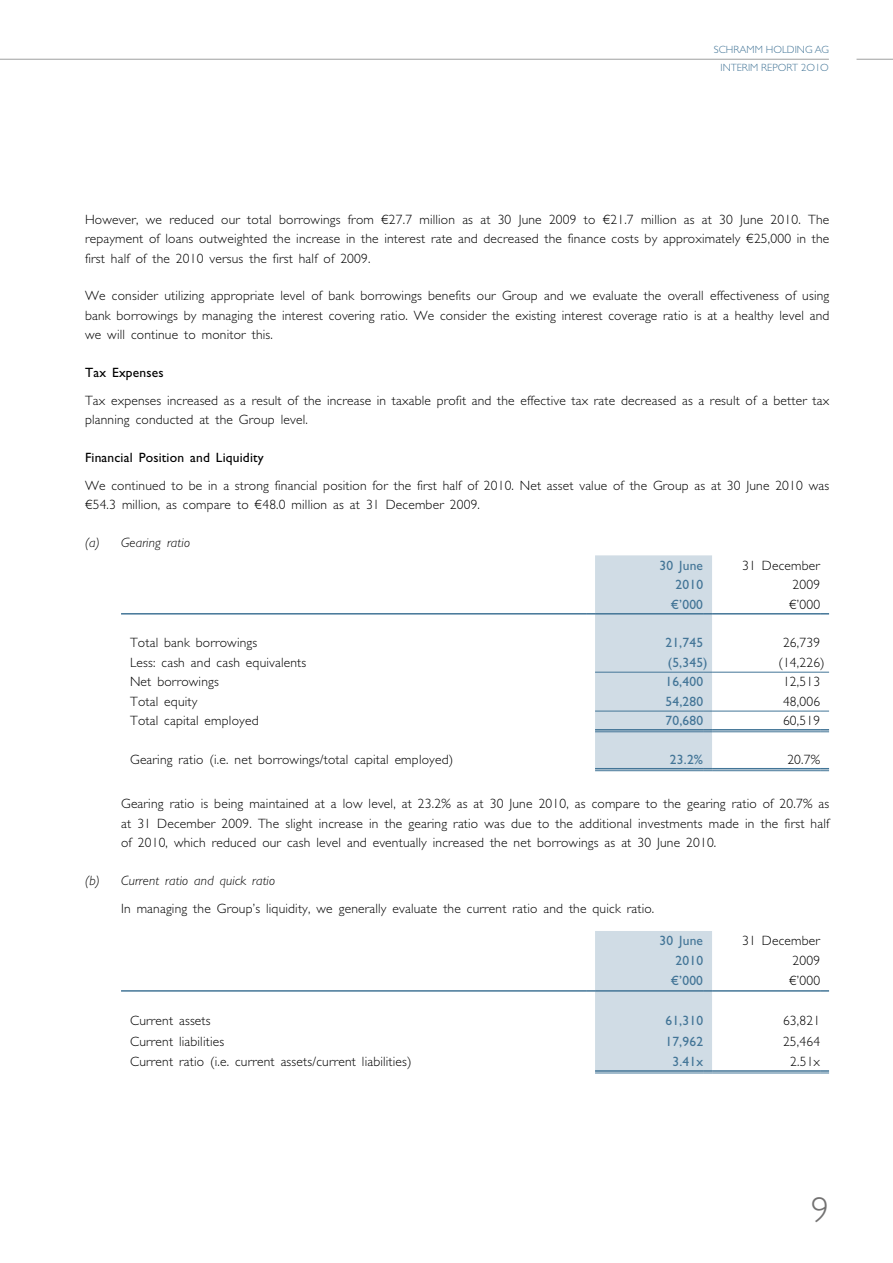
<style>
.page{position:relative;width:893px;height:1263px;background:#fff}
.page>*{position:absolute;margin:0;border:0;box-sizing:border-box;transform-origin:0 0}
.t1{font:300 36px "Gill Sans Std";color:#727171}
.t2{font:300 13.5px/19.5px "Gill Sans Std";letter-spacing:.015em;color:#000;text-align:justify}
.t3{font:13.5px/19.5px "Gill Sans Std";letter-spacing:.015em;color:#437597;text-align:right}
.t4{font:italic 300 13.5px "Gill Sans Std";letter-spacing:.015em;color:#000}
.t5{font:13.5px "Gill Sans Std";letter-spacing:.015em;color:#000}
.t6{font:300 10.5px/18px "Gill Sans Std";color:#437597;text-align:right}
</style>
<div class="page">
<hr style="left:0;top:59px;width:829px;height:1px;background:#9fa0a0">
<hr style="left:856px;top:59px;width:37px;height:1px;background:#9fa0a0">
<hr style="left:121px;top:613px;width:465px;height:1px;background:#437597">
<hr style="left:712px;top:613px;width:108px;height:1px;background:#437597">
<hr style="left:712px;top:672px;width:108px;height:1px;background:#437597">
<hr style="left:712px;top:768px;width:108px;height:1px;background:#437597">
<hr style="left:712px;top:770px;width:108px;height:1px;background:#437597">
<svg style="left:820px;top:768px;width:9px;height:3px"></svg>
<hr style="left:712px;top:711px;width:108px;height:1px;background:#437597">
<svg style="left:586px;top:555px;width:126px;height:216px;background:#cfdbe4"></svg>
<hr style="left:712px;top:729px;width:108px;height:1px;background:#437597">
<hr style="left:712px;top:731px;width:108px;height:1px;background:#437597">
<svg style="left:820px;top:729px;width:9px;height:3px"></svg>
<hr style="left:121px;top:990px;width:465px;height:2px;background:#437597">
<hr style="left:712px;top:990px;width:108px;height:2px;background:#437597">
<svg style="left:820px;top:990px;width:9px;height:2px"></svg>
<svg style="left:586px;top:931px;width:126px;height:143px;background:#d0dce5"></svg>
<hr style="left:712px;top:1070px;width:108px;height:2px;background:#437597">
<hr style="left:712px;top:1073px;width:108px;height:1px;background:#437597">
<svg style="left:820px;top:1070px;width:9px;height:4px"></svg>
<p class="t6" style="left:714px;top:41px;width:116px">SCHRAMM HOLDING AG<br>INTERIM REPORT 2O1O</p>
<p class="t2" style="left:85px;top:210px;width:746px">However, we reduced our total borrowings from €27.7 million as at 30 June 2009 to €21.7 million as at 30 June 2010. The repayment of loans outweighted the increase in the interest rate and decreased the finance costs by approximately €25,000 in the first half of the 2010 versus the first half of 2009.</p>
<p class="t2" style="left:85px;top:286px;width:746px">We consider utilizing appropriate level of bank borrowings benefits our Group and we evaluate the overall effectiveness of using bank borrowings by managing the interest covering ratio. We consider the existing interest coverage ratio is at a healthy level and we will continue to monitor this.</p>
<p class="t5" style="left:85px;top:364px;width:80px">Tax Expenses</p>
<p class="t2" style="left:85px;top:391px;width:746px">Tax expenses increased as a result of the increase in taxable profit and the effective tax rate decreased as a result of a better tax planning conducted at the Group level.</p>
<p class="t5" style="left:85px;top:449px;width:180px">Financial Position and Liquidity</p>
<p class="t2" style="left:85px;top:476px;width:746px">We continued to be in a strong financial position for the first half of 2010. Net asset value of the Group as at 30 June 2010 was €54.3 million, as compare to €48.0 million as at 31 December 2009.</p>
<p class="t4" style="left:85px;top:535px;width:107px">(a) Gearing ratio</p>
<p class="t3" style="left:659px;top:555px;width:45px">30 June<br>2010</p>
<p class="t2" style="left:742px;top:555px;width:79px;text-align:right">31 December<br>2009</p>
<p class="t3" style="left:671px;top:594px;width:34px">€’000</p>
<p class="t2" style="left:789px;top:594px;width:32px">€’000</p>
<p class="t2" style="left:130px;top:633px;width:129px">Total bank borrowings</p>
<p class="t3" style="left:665px;top:633px;width:39px">21,745</p>
<p class="t2" style="left:783px;top:633px;width:39px">26,739</p>
<p class="t2" style="left:130px;top:653px;width:178px">Less: cash and cash equivalents</p>
<p class="t3" style="left:668px;top:653px;width:41px">(5,345)</p>
<p class="t2" style="left:778px;top:653px;width:48px">(14,226)</p>
<p class="t2" style="left:130px;top:672px;width:90px">Net borrowings</p>
<p class="t3" style="left:665px;top:672px;width:39px">16,400</p>
<p class="t2" style="left:783px;top:672px;width:39px">12,513</p>
<p class="t2" style="left:130px;top:692px;width:69px">Total equity</p>
<p class="t3" style="left:665px;top:692px;width:39px">54,280</p>
<p class="t2" style="left:783px;top:692px;width:39px">48,006</p>
<p class="t2" style="left:130px;top:711px;width:130px">Total capital employed</p>
<p class="t3" style="left:665px;top:711px;width:39px">70,680</p>
<p class="t2" style="left:783px;top:711px;width:39px">60,519</p>
<p class="t2" style="left:130px;top:750px;width:325px">Gearing ratio (i.e. net borrowings/total capital employed)</p>
<p class="t3" style="left:670px;top:750px;width:35px">23.2%</p>
<p class="t2" style="left:787px;top:750px;width:34px">20.7%</p>
<p class="t2" style="left:121px;top:794px;width:710px">Gearing ratio is being maintained at a low level, at 23.2% as at 30 June 2010, as compare to the gearing ratio of 20.7% as at 31 December 2009. The slight increase in the gearing ratio was due to the additional investments made in the first half of 2010, which reduced our cash level and eventually increased the net borrowings as at 30 June 2010.</p>
<p class="t4" style="left:85px;top:873px;width:192px">(b) Current ratio and quick ratio</p>
<p class="t2" style="left:121px;top:899px;width:535px">In managing the Group’s liquidity, we generally evaluate the current ratio and the quick ratio.</p>
<p class="t3" style="left:659px;top:931px;width:45px">30 June<br>2010</p>
<p class="t2" style="left:742px;top:931px;width:79px;text-align:right">31 December<br>2009</p>
<p class="t3" style="left:671px;top:971px;width:34px">€’000</p>
<p class="t2" style="left:789px;top:971px;width:32px">€’000</p>
<p class="t2" style="left:130px;top:1011px;width:82px">Current assets</p>
<p class="t3" style="left:665px;top:1011px;width:39px">61,310</p>
<p class="t2" style="left:783px;top:1011px;width:39px">63,821</p>
<p class="t2" style="left:130px;top:1031px;width:96px">Current liabilities</p>
<p class="t3" style="left:665px;top:1031px;width:39px">17,962</p>
<p class="t2" style="left:783px;top:1031px;width:39px">25,464</p>
<p class="t2" style="left:130px;top:1051px;width:283px">Current ratio (i.e. current assets/current liabilities)</p>
<p class="t3" style="left:672px;top:1051px;width:32px">3.41x</p>
<p class="t2" style="left:790px;top:1051px;width:31px">2.51x</p>
<h1 class="t1" style="left:811px;top:1189px;width:19px">9</h1>
</div>
